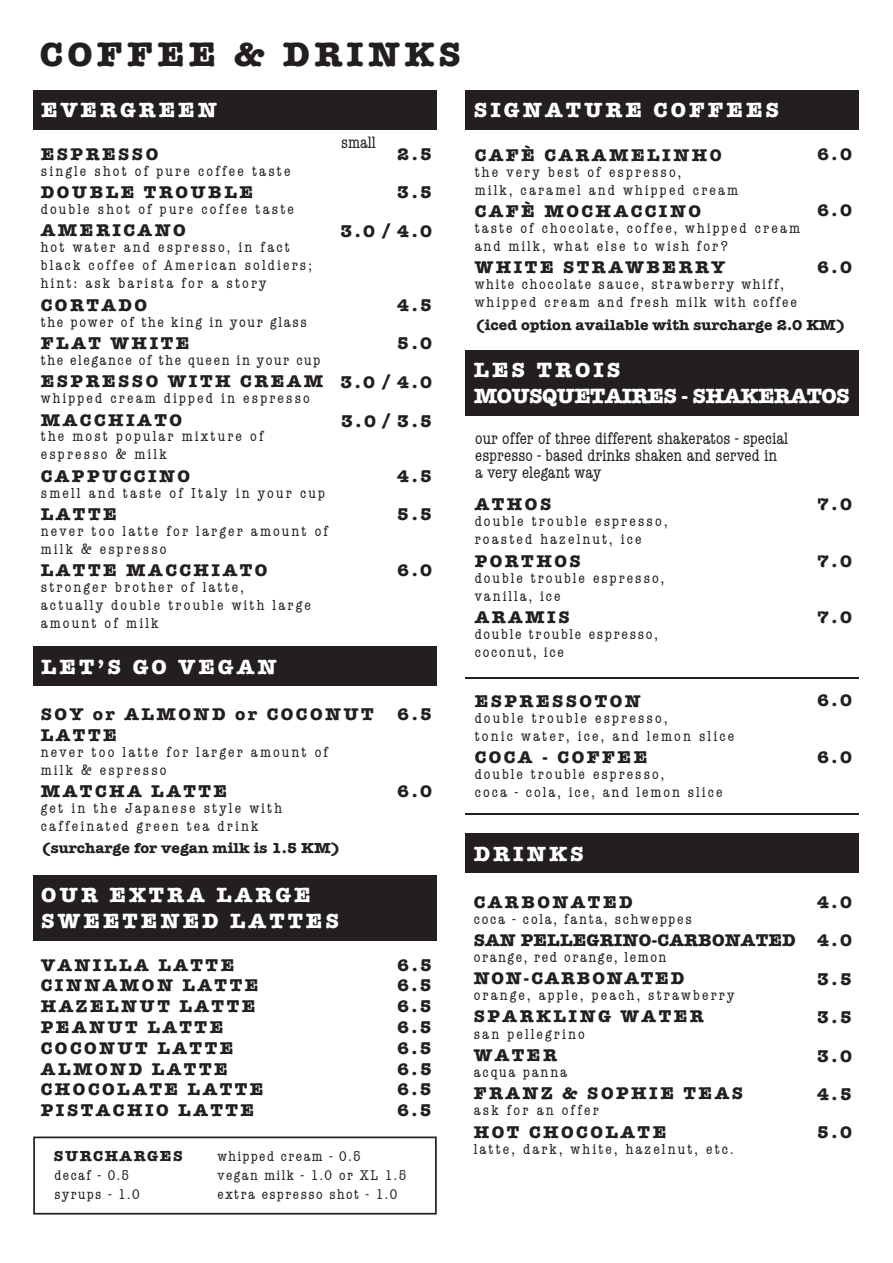
<style>
.page{position:relative;width:893px;height:1263px;background:#fff}
.page>*{position:absolute;margin:0;border:0;box-sizing:border-box;transform-origin:0 0}
.t1{font:700 35.1px "American Typewriter";letter-spacing:.12em;color:#231f20;scale:1.04 1}
.t2{font:700 21.3px/25.5px "American Typewriter";letter-spacing:.14em;color:#fff;scale:1.04 1}
.t3{font:700 21.3px/25.5px "American Typewriter";letter-spacing:-.03em;color:#fff;scale:1.04 1}
.t4{font:700 17.55px/21px "American Typewriter";letter-spacing:.135em;color:#231f20;scale:1.04 1}
.t5{font:700 17.55px "American Typewriter";letter-spacing:.01em;color:#231f20;scale:1.04 1}
.t6{font:700 17.55px "American Typewriter";letter-spacing:.1em;color:#231f20;scale:1.04 1}
.t7{font:condensed 17.25px/17px "American Typewriter";letter-spacing:.005em;color:#231f20}
.t8{font:condensed 17.1px "American Typewriter";color:#231f20}
.t9{font:condensed 15px/18px "American Typewriter";letter-spacing:.14em;color:#231f20;scale:1.04 1}
.t10{font:condensed 15px/18px "American Typewriter";letter-spacing:.11em;color:#231f20;scale:1.04 1}
.t11{font:700 15px "American Typewriter";letter-spacing:.005em;color:#231f20;scale:1.04 1}
.t12{font:condensed 15px "American Typewriter";letter-spacing:.1em;color:#231f20;scale:1.04 1}
.t13{font:condensed 15px "American Typewriter";letter-spacing:.12em;color:#231f20;scale:1.04 1}
.t14{font:700 15px "American Typewriter";letter-spacing:.1em;color:#231f20;scale:1.04 1}
.t15{font:condensed 14.55px/19.2px "American Typewriter";letter-spacing:.1em;color:#231f20;scale:1.04 1}
</style>
<div class="page">
<hr style="left:466px;top:677px;width:393px;height:1px;background:#231f20">
<hr style="left:466px;top:813px;width:393px;height:1px;background:#231f20">
<div style="left:33px;top:90px;width:404px;height:39px;background:#231f20"></div>
<div style="left:466px;top:90px;width:393px;height:39px;background:#231f20"></div>
<div style="left:466px;top:834px;width:393px;height:39px;background:#231f20"></div>
<div style="left:466px;top:350px;width:393px;height:65px;background:#231f20"></div>
<div style="left:33px;top:875px;width:404px;height:65px;background:#231f20"></div>
<div style="left:33px;top:647px;width:404px;height:39px;background:#231f20"></div>
<svg style="left:33px;top:1136px;width:404px;height:78px"></svg>
<h1 class="t1" style="left:40px;top:32px;width:407px">COFFEE &amp; DRINKS</h1>
<h2 class="t2" style="left:41px;top:97px;width:171px">EVERGREEN</h2>
<p class="t8" style="left:341px;top:133px;width:36px">small</p>
<p class="t4" style="left:41px;top:143px;width:114px">ESPRESSO</p>
<p class="t4" style="left:397px;top:143px;width:35px">2.5</p>
<p class="t9" style="left:41px;top:162px;width:242px">single shot of pure coffee taste</p>
<p class="t4" style="left:41px;top:182px;width:206px">DOUBLE TROUBLE</p>
<p class="t4" style="left:397px;top:182px;width:35px">3.5</p>
<p class="t9" style="left:41px;top:200px;width:245px">double shot of pure coffee taste</p>
<p class="t4" style="left:41px;top:220px;width:141px">AMERICANO</p>
<p class="t4" style="left:340px;top:221px;width:90px">3.0 / 4.0</p>
<p class="t9" style="left:41px;top:239px;width:262px">hot water and espresso, in fact black coffee of American soldiers; hint: ask barista for a story</p>
<p class="t4" style="left:41px;top:294px;width:104px">CORTADO</p>
<p class="t4" style="left:397px;top:294px;width:35px">4.5</p>
<p class="t10" style="left:41px;top:313px;width:257px">the power of the king in your glass</p>
<p class="t4" style="left:41px;top:333px;width:144px">FLAT WHITE</p>
<p class="t4" style="left:397px;top:333px;width:35px">5.0</p>
<p class="t12" style="left:41px;top:352px;width:270px">the elegance of the queen in your cup</p>
<p class="t4" style="left:41px;top:371px;width:378px">ESPRESSO WITH CREAM 3.0 / 4.0</p>
<p class="t9" style="left:41px;top:389px;width:260px">whipped cream dipped in espresso</p>
<p class="t4" style="left:41px;top:409px;width:137px">MACCHIATO</p>
<p class="t4" style="left:341px;top:410px;width:89px">3.0 / 3.5</p>
<p class="t9" style="left:41px;top:428px;width:216px">the most popular mixture of espresso &amp; milk</p>
<p class="t4" style="left:41px;top:465px;width:145px">CAPPUCCINO</p>
<p class="t4" style="left:397px;top:465px;width:35px">4.5</p>
<p class="t4" style="left:41px;top:504px;width:74px">LATTE</p>
<p class="t4" style="left:397px;top:504px;width:35px">5.5</p>
<p class="t9" style="left:41px;top:522px;width:278px">never too latte for larger amount of milk &amp; espresso</p>
<p class="t4" style="left:41px;top:560px;width:219px">LATTE MACCHIATO</p>
<p class="t4" style="left:397px;top:560px;width:35px">6.0</p>
<p class="t9" style="left:41px;top:579px;width:261px">stronger brother of latte,<br>actually double trouble with large amount of milk</p>
<p class="t9" style="left:41px;top:484px;width:275px">smell and taste of Italy in your cup</p>
<h2 class="t2" style="left:41px;top:654px;width:228px">LET’S GO VEGAN</h2>
<p class="t4" style="left:41px;top:704px;width:322px">SOY or ALMOND or COCONUT<br>LATTE</p>
<p class="t4" style="left:397px;top:704px;width:35px">6.5</p>
<p class="t9" style="left:41px;top:743px;width:278px">never too latte for larger amount of milk &amp; espresso</p>
<p class="t4" style="left:41px;top:781px;width:181px">MATCHA LATTE</p>
<p class="t4" style="left:397px;top:781px;width:35px">6.0</p>
<p class="t9" style="left:41px;top:800px;width:233px">get in the Japanese style with caffeinated green tea drink</p>
<p class="t11" style="left:41px;top:839px;width:290px">(surcharge for vegan milk is 1.5 KM)</p>
<h2 class="t2" style="left:41px;top:882px;width:288px">OUR EXTRA LARGE<br>SWEETENED LATTES</h2>
<p class="t4" style="left:41px;top:954px;width:187px">VANILLA LATTE</p>
<p class="t4" style="left:397px;top:954px;width:35px">6.5</p>
<p class="t4" style="left:41px;top:975px;width:211px">CINNAMON LATTE</p>
<p class="t4" style="left:397px;top:975px;width:35px">6.5</p>
<p class="t4" style="left:41px;top:996px;width:208px">HAZELNUT LATTE</p>
<p class="t4" style="left:397px;top:996px;width:35px">6.5</p>
<p class="t4" style="left:41px;top:1016px;width:177px">PEANUT LATTE</p>
<p class="t4" style="left:397px;top:1016px;width:35px">6.5</p>
<p class="t4" style="left:41px;top:1037px;width:187px">COCONUT LATTE</p>
<p class="t4" style="left:397px;top:1037px;width:35px">6.5</p>
<p class="t4" style="left:41px;top:1058px;width:181px">ALMOND LATTE</p>
<p class="t4" style="left:397px;top:1058px;width:35px">6.5</p>
<p class="t4" style="left:41px;top:1079px;width:216px">CHOCOLATE LATTE</p>
<p class="t4" style="left:397px;top:1079px;width:35px">6.5</p>
<p class="t4" style="left:41px;top:1100px;width:207px">PISTACHIO LATTE</p>
<p class="t4" style="left:397px;top:1100px;width:35px">6.5</p>
<p class="t14" style="left:54px;top:1146px;width:125px">SURCHARGES</p>
<p class="t15" style="left:54px;top:1166px;width:73px">decaf - 0.5</p>
<p class="t15" style="left:54px;top:1185px;width:83px">syrups - 1.0</p>
<p class="t15" style="left:218px;top:1146px;width:139px">whipped cream - 0.5</p>
<p class="t15" style="left:218px;top:1166px;width:183px">vegan milk - 1.0 or XL 1.5 extra espresso shot - 1.0</p>
<h2 class="t2" style="left:474px;top:97px;width:295px">SIGNATURE COFFEES</h2>
<p class="t4" style="left:475px;top:144px;width:239px">CAFÈ CARAMELINH0</p>
<p class="t4" style="left:817px;top:144px;width:35px">6.0</p>
<p class="t9" style="left:475px;top:163px;width:255px">the very best of espresso,<br>milk, caramel and whipped cream</p>
<p class="t4" style="left:475px;top:200px;width:219px">CAFÈ MOCHACCINO</p>
<p class="t4" style="left:817px;top:200px;width:35px">6.0</p>
<p class="t9" style="left:475px;top:219px;width:314px">taste of chocolate, coffee, whipped cream and milk, what else to wish for?</p>
<p class="t4" style="left:475px;top:257px;width:242px">WHITE STRAWBERRY</p>
<p class="t4" style="left:817px;top:257px;width:35px">6.0</p>
<p class="t10" style="left:475px;top:275px;width:311px">white chocolate sauce, strawberry whiff, whipped cream and fresh milk with coffee</p>
<p class="t11" style="left:475px;top:315px;width:358px">(iced option available with surcharge 2.0 KM)</p>
<h2 class="t3" style="left:474px;top:357px;width:363px">LES TROIS<br>MOUSQUETAIRES - SHAKERATOS</h2>
<p class="t7" style="left:475px;top:430px;width:314px">our offer of three different shakeratos - special espresso - based drinks shaken and served in a very elegant way</p>
<p class="t4" style="left:475px;top:494px;width:75px">ATHOS</p>
<p class="t4" style="left:817px;top:493px;width:35px">7.0</p>
<p class="t9" style="left:475px;top:513px;width:187px">double trouble espresso, roasted hazelnut, ice</p>
<p class="t4" style="left:475px;top:550px;width:104px">PORTHOS</p>
<p class="t4" style="left:817px;top:550px;width:35px">7.0</p>
<p class="t9" style="left:475px;top:569px;width:184px">double trouble espresso, vanilla, ice</p>
<p class="t4" style="left:475px;top:607px;width:93px">ARAMIS</p>
<p class="t4" style="left:817px;top:607px;width:35px">7.0</p>
<p class="t10" style="left:475px;top:625px;width:177px">double trouble espresso, coconut, ice</p>
<p class="t4" style="left:475px;top:690px;width:161px">ESPRESSOTON</p>
<p class="t4" style="left:817px;top:690px;width:35px">6.0</p>
<p class="t9" style="left:475px;top:709px;width:251px">double trouble espresso,<br>tonic water, ice, and lemon slice</p>
<p class="t4" style="left:475px;top:746px;width:167px">COCA - COFFEE</p>
<p class="t4" style="left:817px;top:746px;width:35px">6.0</p>
<p class="t9" style="left:475px;top:765px;width:240px">double trouble espresso,<br>coca - cola, ice, and lemon slice</p>
<h2 class="t2" style="left:474px;top:841px;width:107px">DRINKS</h2>
<p class="t4" style="left:474px;top:891px;width:154px">CARBONATED</p>
<p class="t4" style="left:817px;top:891px;width:35px">4.0</p>
<p class="t10" style="left:474px;top:910px;width:211px">coca - cola, fanta, schweppes</p>
<p class="t5" style="left:474px;top:929px;width:365px">SAN PELLEGRINO-CARBONATED 4.0</p>
<p class="t12" style="left:474px;top:949px;width:187px">orange, red orange, lemon</p>
<p class="t6" style="left:474px;top:967px;width:204px">NON-CARBONATED</p>
<p class="t4" style="left:817px;top:968px;width:35px">3.5</p>
<p class="t9" style="left:474px;top:986px;width:252px">orange, apple, peach, strawberry</p>
<p class="t4" style="left:474px;top:1006px;width:223px">SPARKLING WATER</p>
<p class="t4" style="left:817px;top:1007px;width:35px">3.5</p>
<p class="t9" style="left:474px;top:1025px;width:108px">san pellegrino</p>
<p class="t4" style="left:474px;top:1044px;width:82px">WATER</p>
<p class="t4" style="left:817px;top:1045px;width:35px">3.0</p>
<p class="t13" style="left:474px;top:1064px;width:91px">acqua panna</p>
<p class="t4" style="left:474px;top:1083px;width:260px">FRANZ &amp; SOPHIE TEAS</p>
<p class="t4" style="left:817px;top:1083px;width:35px">4.5</p>
<p class="t9" style="left:474px;top:1101px;width:122px">ask for an offer</p>
<p class="t4" style="left:474px;top:1121px;width:187px">HOT CHOCOLATE</p>
<p class="t4" style="left:817px;top:1122px;width:35px">5.0</p>
<p class="t9" style="left:474px;top:1140px;width:251px">latte, dark, white, hazelnut, etc.</p>
</div>
